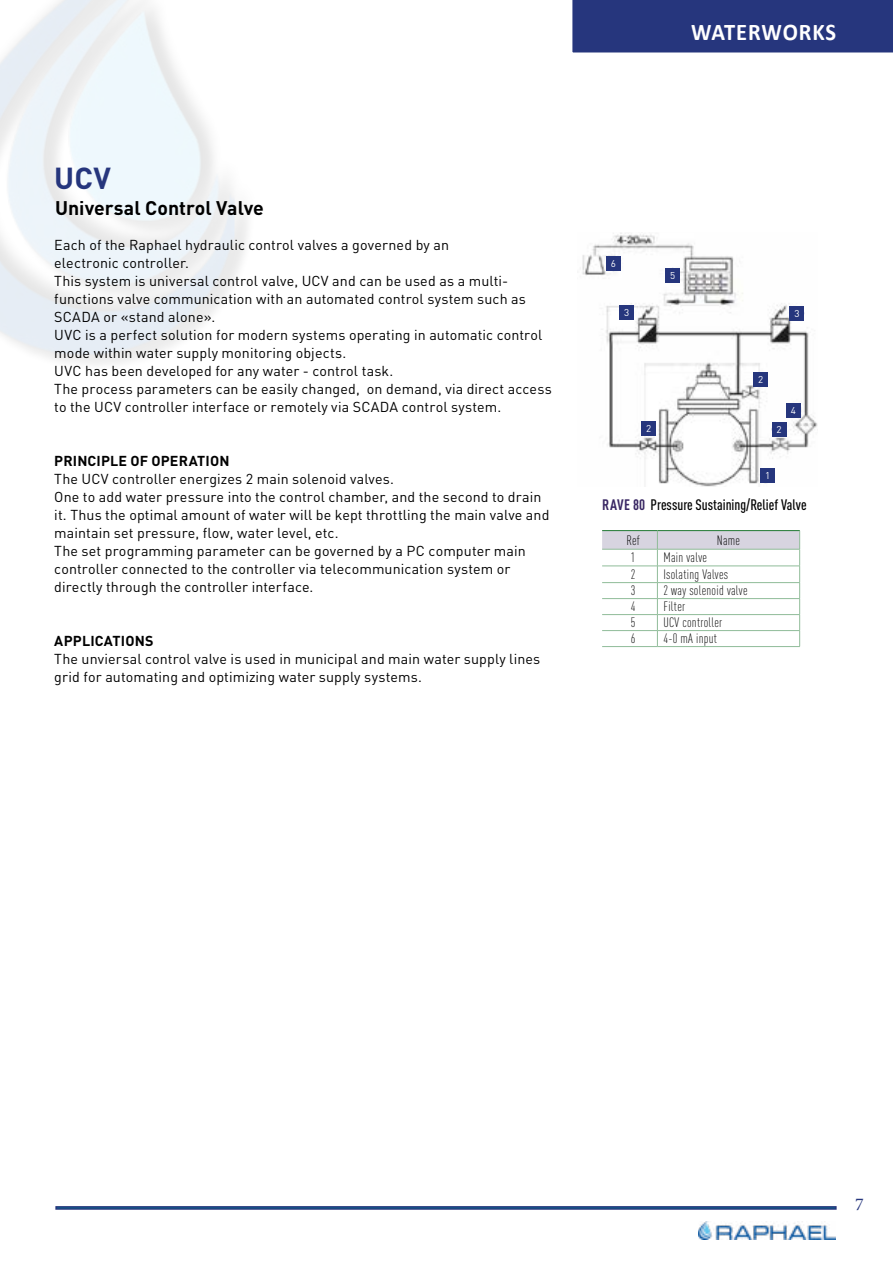
<style>
.page{position:relative;width:893px;height:1263px;background:#fff}
.page>*{position:absolute;margin:0;border:0;box-sizing:border-box;transform-origin:0 0}
.t1{font:700 30px "DIN Pro";color:#26367d}
.t2{font:700 24px "Calibri";letter-spacing:.03em;color:#fff;scale:.94 1}
.t3{font:700 19.5px "DIN Pro";color:#000}
.t4{font:18px "Minion Pro";color:#26367d}
.t5{font:500 condensed 15px "DIN Pro";color:#000}
.t6{font:14.25px/18px "DIN Pro";letter-spacing:.01em;color:#000}
.t7{font:14.25px/18px "DIN Pro";letter-spacing:.01em;color:#000}
.t8{font:700 14.25px "DIN Pro";letter-spacing:.01em;color:#000}
.t9{font:300 condensed 13.5px "DIN Pro";letter-spacing:.02em;color:#000}
.t10{font:9.9px "DIN Pro";color:#fff}
.s1{font-weight:700;color:#392763}
</style>
<div class="page">
<img style="left:699px;top:1221px;width:136px;height:18px">
<div style="left:0;top:0;width:253px;height:370px;background:#000;opacity:.75"></div>
<img style="left:0;top:0;width:236px;height:355px">
<div style="left:572px;top:0;width:321px;height:53px;background:#26367d"></div>
<svg style="left:55px;top:1206px;width:782px;height:4px;background:#32528b"></svg>
<img style="left:582px;top:233px;width:235px;height:254px">
<hr style="left:602px;top:530px;width:55px;height:1px;background:#207933">
<hr style="left:657px;top:530px;width:143px;height:1px;background:#207933">
<svg style="left:602px;top:531px;width:198px;height:115px"></svg>
<hr style="left:602px;top:646px;width:55px;height:1px;background:#90bc99">
<hr style="left:657px;top:646px;width:143px;height:1px;background:#90bc99">
<div style="left:761px;top:468px;width:14px;height:15px;background:#26367d"></div>
<div style="left:641px;top:422px;width:15px;height:14px;background:#26367d"></div>
<div style="left:790px;top:306px;width:14px;height:14px;background:#26367d"></div>
<div style="left:772px;top:422px;width:14px;height:14px;background:#26367d"></div>
<div style="left:753px;top:372px;width:15px;height:15px;background:#26367d"></div>
<div style="left:786px;top:403px;width:15px;height:15px;background:#26367d"></div>
<div style="left:665px;top:268px;width:15px;height:14px;background:#26367d"></div>
<div style="left:619px;top:305px;width:15px;height:14px;background:#26367d"></div>
<div style="left:606px;top:257px;width:15px;height:14px;background:#26367d"></div>
<h1 class="t1" style="left:54px;top:153px;width:58px">UCV</h1>
<h3 class="t3" style="left:55px;top:192px;width:210px">Universal Control Valve</h3>
<p class="t6" style="left:54px;top:235px;width:499px">Each of the Raphael hydraulic control valves a governed by an<br>electronic controller.<br>This system is universal control valve, UCV and can be used as a multi&shy;functions valve communication with an automated control system such as SCADA or «stand alone».<br>UVC is a perfect solution for modern systems operating in automatic control mode within water supply monitoring objects.<br>UVC has been developed for any water - control task.<br>The process parameters can be easily changed, on demand, via direct access to the UCV controller interface or remotely via SCADA control system.</p>
<p class="t8" style="left:54px;top:449px;width:177px">PRINCIPLE OF OPERATION</p>
<p class="t6" style="left:54px;top:469px;width:497px">The UCV controller energizes 2 main solenoid valves.<br>One to add water pressure into the control chamber, and the second to drain it. Thus the optimal amount of water will be kept throttling the main valve and maintain set pressure, flow, water level, etc.<br>The set programming parameter can be governed by a PC computer main controller connected to the controller via telecommunication system or directly through the controller interface.</p>
<p class="t8" style="left:54px;top:629px;width:101px">APPLICATIONS</p>
<p class="t7" style="left:54px;top:650px;width:488px">The unviersal control valve is used in municipal and main water supply lines grid for automating and optimizing water supply systems.</p>
<h2 class="t2" style="left:691px;top:15px;width:156px">WATERWORKS</h2>
<p class="t10" style="left:611px;top:256px;width:7px">6</p>
<p class="t10" style="left:624px;top:304px;width:7px">3</p>
<p class="t10" style="left:670px;top:267px;width:7px">5</p>
<p class="t10" style="left:646px;top:421px;width:7px">2</p>
<p class="t10" style="left:794px;top:305px;width:7px">3</p>
<p class="t10" style="left:758px;top:372px;width:7px">2</p>
<p class="t10" style="left:776px;top:421px;width:7px">2</p>
<p class="t10" style="left:791px;top:402px;width:7px">4</p>
<p class="t10" style="left:765px;top:468px;width:7px">1</p>
<p class="t5" style="left:602px;top:493px;width:206px"><span class="s1">RAVE 80</span> Pressure Sustaining/Relief Valve</p>
<p class="t9" style="left:626px;top:530px;width:15px">Ref</p>
<p class="t9" style="left:717px;top:530px;width:25px">Name</p>
<p class="t9" style="left:631px;top:548px;width:6px">1</p>
<p class="t9" style="left:663px;top:548px;width:45px">Main valve</p>
<p class="t9" style="left:631px;top:565px;width:6px">2</p>
<p class="t9" style="left:663px;top:565px;width:66px">Isolating Valves</p>
<p class="t9" style="left:631px;top:581px;width:6px">3</p>
<p class="t9" style="left:663px;top:581px;width:86px">2 way solenoid valve</p>
<p class="t9" style="left:631px;top:597px;width:6px">4</p>
<p class="t9" style="left:663px;top:597px;width:23px">Filter</p>
<p class="t9" style="left:631px;top:613px;width:6px">5</p>
<p class="t9" style="left:663px;top:613px;width:60px">UCV controller</p>
<p class="t9" style="left:631px;top:629px;width:6px">6</p>
<p class="t9" style="left:663px;top:629px;width:55px">4-0 mA input</p>
<p class="t4" style="left:855px;top:1192px;width:10px">7</p>
</div>
